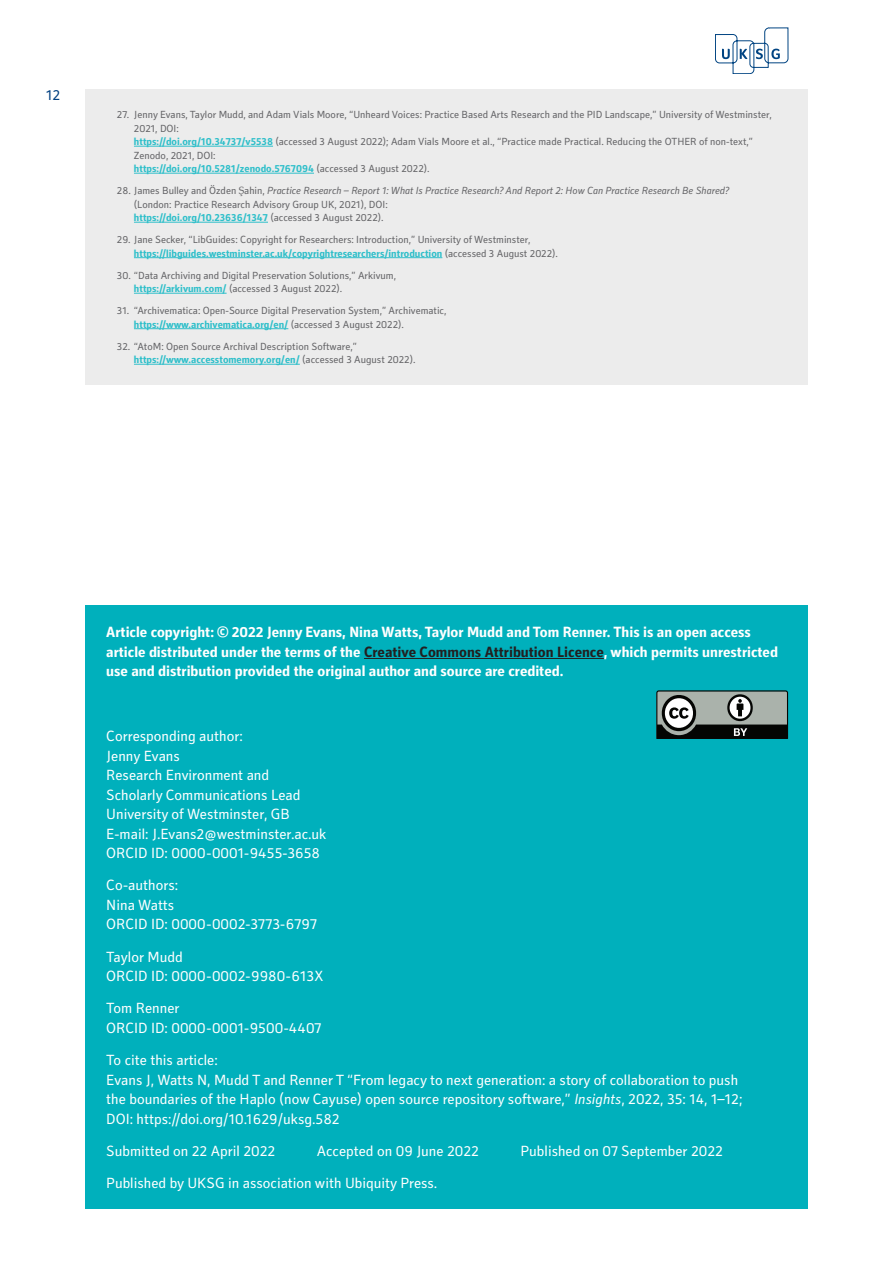
<style>
.page{position:relative;width:893px;height:1263px;background:#fff}
.page>*{position:absolute;margin:0;border:0;box-sizing:border-box;transform-origin:0 0}
.Credits{font:15px/19.5px "Secca Std";color:#fff}
.Credits_-_Author{font:700 15px/19.5px "Secca Std";color:#fff}
.t1{font:15px "Secca Std";color:#014081}
.Reference_List__Tint{font:10.5px/13.5px "Secca Std";color:#636366}
.s1{font-weight:700;color:#2fbfca}
.s2{font-family:"Palatino Linotype"}
.s3{font-style:italic}
.s4{color:#231f20}
</style>
<div class="page">
<svg style="left:715px;top:28px;width:73px;height:46px"></svg>
<div style="left:85px;top:89px;width:723px;height:295px;background:#ececec"></div>
<hr style="left:134px;top:146px;width:139px;height:1px;background:#2fbfca">
<hr style="left:134px;top:173px;width:180px;height:1px;background:#2fbfca">
<hr style="left:134px;top:222px;width:134px;height:1px;background:#2fbfca">
<hr style="left:134px;top:257px;width:308px;height:1px;background:#2fbfca">
<hr style="left:134px;top:293px;width:93px;height:1px;background:#2fbfca">
<hr style="left:134px;top:328px;width:154px;height:1px;background:#2fbfca">
<hr style="left:134px;top:364px;width:166px;height:1px;background:#2fbfca">
<div style="left:85px;top:605px;width:723px;height:604px;background:#00b0bc"></div>
<hr style="left:364px;top:658px;width:240px;height:1px;background:#231f20">
<svg style="left:656px;top:690px;width:133px;height:49px;background:#727975"></svg>
<h1 class="t1" style="left:46px;top:87px;width:16px">12</h1>
<p class="Reference_List__Tint" style="left:134px;top:108px;width:639px;text-indent:-17px">27. Jenny Evans, Taylor Mudd, and Adam Vials Moore, “Unheard Voices: Practice Based Arts Research and the PID Landscape,” University of Westminster, 2021, DOI:<br><span class="s1">https://doi.org/10.34737/v5538</span> (accessed 3 August 2022); Adam Vials Moore et al., “Practice made Practical. Reducing the OTHER of non-text,” Zenodo, 2021, DOI:<br><span class="s1">https://doi.org/10.5281/zenodo.5767094</span> (accessed 3 August 2022).</p>
<p class="Reference_List__Tint" style="left:134px;top:184px;width:596px;text-indent:-17px">28. James Bulley and Özden <span class="s2">Ş</span>ahin, <span class="s3">Practice Research – Report 1: What Is Practice Research? And Report 2: How Can Practice Research Be Shared? </span>(London: Practice Research Advisory Group UK, 2021), DOI:<br><span class="s1">https://doi.org/10.23636/1347</span> (accessed 3 August 2022).</p>
<p class="Reference_List__Tint" style="left:134px;top:233px;width:426px;text-indent:-17px">29. Jane Secker, “LibGuides: Copyright for Researchers: Introduction,” University of Westminster, <span class="s1">https://libguides.westminster.ac.uk/copyrightresearchers/introduction</span> (accessed 3 August 2022).</p>
<p class="Reference_List__Tint" style="left:134px;top:269px;width:264px;text-indent:-17px">30. “Data Archiving and Digital Preservation Solutions,” Arkivum, <span class="s1">https://arkivum.com/</span> (accessed 3 August 2022).</p>
<p class="Reference_List__Tint" style="left:134px;top:304px;width:314px;text-indent:-17px">31. “Archivematica: Open-Source Digital Preservation System,” Archivematic, <span class="s1">https://www.archivematica.org/en/</span> (accessed 3 August 2022).</p>
<p class="Reference_List__Tint" style="left:134px;top:340px;width:283px;text-indent:-17px">32. “AtoM: Open Source Archival Description Software,” <span class="s1">https://www.accesstomemory.org/en/</span> (accessed 3 August 2022).</p>
<p class="Credits_-_Author" style="left:106px;top:623px;width:673px">Article copyright: © 2022 Jenny Evans, Nina Watts, Taylor Mudd and Tom Renner. This is an open access article distributed under the terms of the <span class="s4">Creative Commons Attribution Licence</span>, which permits unrestricted use and distribution provided the original author and source are credited.</p>
<p class="Credits" style="left:106px;top:727px;width:138px">Corresponding author:</p>
<p class="Credits" style="left:106px;top:746px;width:75px">Jenny Evans</p>
<p class="Credits" style="left:106px;top:766px;width:164px">Research Environment and</p>
<p class="Credits" style="left:106px;top:785px;width:196px">Scholarly Communications Lead</p>
<p class="Credits" style="left:106px;top:805px;width:185px">University of Westminster, GB</p>
<p class="Credits" style="left:106px;top:824px;width:222px">E-mail: J.Evans2@westminster.ac.uk</p>
<p class="Credits" style="left:106px;top:844px;width:215px">ORCID ID: 0000-0001-9455-3658</p>
<p class="Credits" style="left:106px;top:876px;width:73px">Co-authors:</p>
<p class="Credits" style="left:106px;top:895px;width:70px">Nina Watts</p>
<p class="Credits" style="left:106px;top:915px;width:212px">ORCID ID: 0000-0002-3773-6797</p>
<p class="Credits" style="left:106px;top:947px;width:78px">Taylor Mudd</p>
<p class="Credits" style="left:106px;top:967px;width:219px">ORCID ID: 0000-0002-9980-613X</p>
<p class="Credits" style="left:106px;top:999px;width:75px">Tom Renner</p>
<p class="Credits" style="left:106px;top:1018px;width:217px">ORCID ID: 0000-0001-9500-4407</p>
<p class="Credits" style="left:106px;top:1051px;width:638px">To cite this article:<br>Evans J, Watts N, Mudd T and Renner T “From legacy to next generation: a story of collaboration to push the boundaries of the Haplo (now Cayuse) open source repository software,” <span class="s3">Insights</span>, 2022, 35: 14, 1–12; DOI: https://doi.org/10.1629/uksg.582</p>
<p class="Credits" style="left:106px;top:1141px;width:171px">Submitted on 22 April 2022</p>
<p class="Credits" style="left:317px;top:1141px;width:164px">Accepted on 09 June 2022</p>
<p class="Credits" style="left:520px;top:1141px;width:204px">Published on 07 September 2022</p>
<p class="Credits" style="left:106px;top:1174px;width:333px">Published by UKSG in association with Ubiquity Press.</p>
</div>
